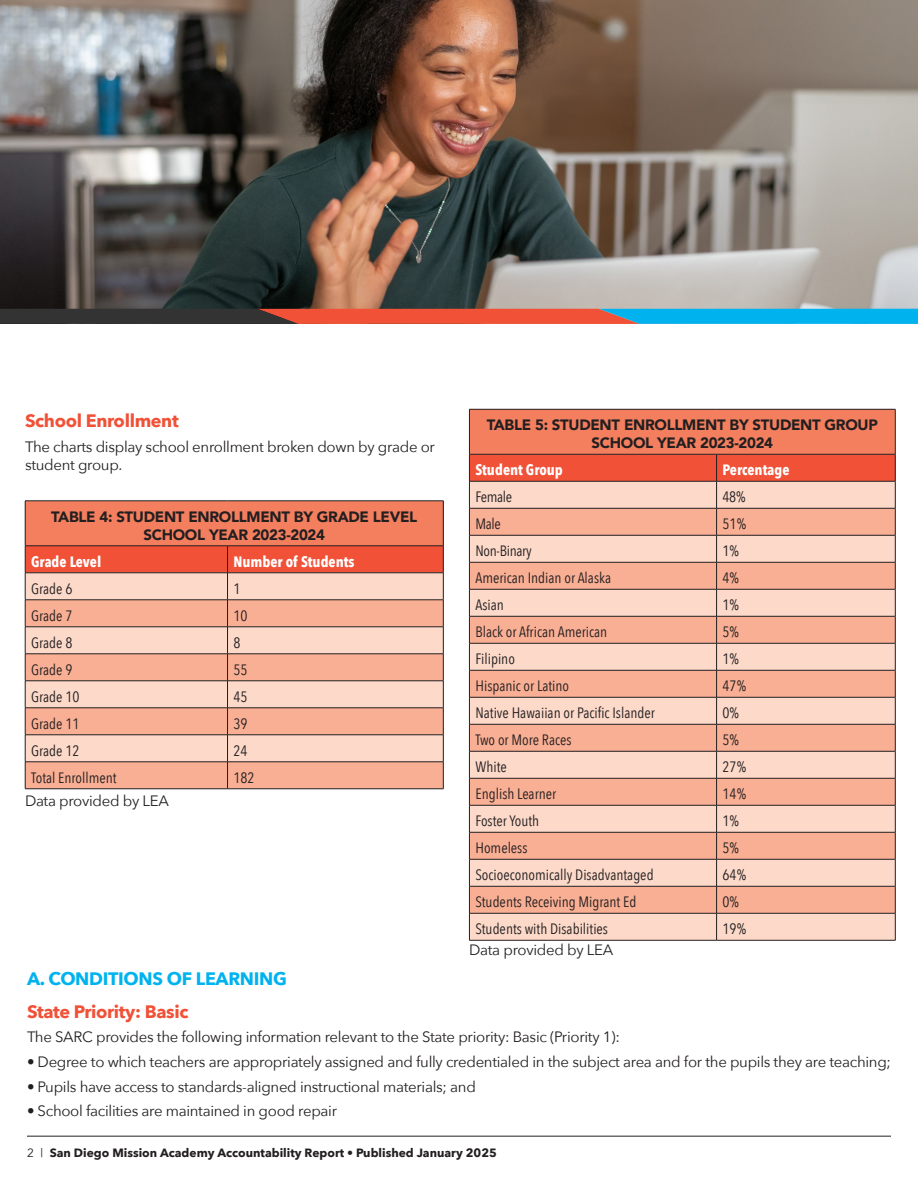
<style>
.page{position:relative;width:918px;height:1188px;background:#fff}
.page>*{position:absolute;margin:0;border:0;box-sizing:border-box;transform-origin:0 0}
.t1{font:700 18px "Avenir Next";letter-spacing:-.02em;color:#f05137}
.t2{font:700 18px "Avenir Next";letter-spacing:-.02em;color:#00b3ef}
.t3{font:15px/18px "Avenir Next";letter-spacing:-.02em;color:#231f20}
.t4{font:15px "Avenir Next Condensed";color:#231f20}
.t5{font:900 15px/18px "Avenir";letter-spacing:-.02em;color:#231f20;text-align:center}
.t6{font:700 15px "Avenir Next Condensed";color:#fff}
.t7{font:15px "Avenir Next Condensed";letter-spacing:-.02em;color:#231f20}
.t8{font:700 12px "Avenir Next";color:#231f20}
.s1{font-family:"Avenir";font-weight:400}
</style>
<div class="page">
<hr style="left:27px;top:1136px;width:864px;height:1px;background:#231f20">
<div style="left:25px;top:501px;width:418px;height:45px;background:#f47f5f"></div>
<hr style="left:25px;top:501px;width:203px;height:1px;background:#231f20">
<hr style="left:25px;top:501px;width:1px;height:45px;background:#231f20">
<hr style="left:228px;top:501px;width:216px;height:1px;background:#231f20">
<hr style="left:443px;top:501px;width:1px;height:45px;background:#231f20">
<svg style="left:25px;top:546px;width:419px;height:243px;background:#efb09b"></svg>
<hr style="left:25px;top:789px;width:203px;height:1px;background:#231f20">
<hr style="left:228px;top:789px;width:216px;height:1px;background:#231f20">
<div style="left:469px;top:409px;width:426px;height:45px;background:#f47f5f"></div>
<hr style="left:469px;top:409px;width:248px;height:1px;background:#231f20">
<hr style="left:469px;top:409px;width:1px;height:45px;background:#231f20">
<hr style="left:717px;top:409px;width:179px;height:1px;background:#231f20">
<hr style="left:895px;top:409px;width:1px;height:45px;background:#231f20">
<svg style="left:469px;top:454px;width:427px;height:486px;background:#f0b7a3"></svg>
<hr style="left:469px;top:940px;width:248px;height:1px;background:#231f20">
<hr style="left:717px;top:940px;width:179px;height:1px;background:#231f20">
<img style="left:0;top:0;width:918px;height:309px">
<svg style="left:0;top:309px;width:918px;height:15px;background:#686771"></svg>
<p class="t1" style="left:25px;top:405px;width:155px">School Enrollment</p>
<p class="t3" style="left:25px;top:437px;width:412px">The charts display school enrollment broken down by grade or student group.</p>
<p class="t5" style="left:51px;top:507px;width:368px">TABLE 4: STUDENT ENROLLMENT BY GRADE LEVEL<br>SCHOOL YEAR 2023-2024</p>
<p class="t6" style="left:31px;top:552px;width:72px">Grade Level</p>
<p class="t6" style="left:234px;top:552px;width:123px">Number of Students</p>
<p class="t4" style="left:31px;top:576px;width:43px">Grade 6</p>
<p class="t4" style="left:234px;top:576px;width:9px">1</p>
<p class="t4" style="left:31px;top:603px;width:43px">Grade 7</p>
<p class="t4" style="left:234px;top:603px;width:16px">10</p>
<p class="t4" style="left:31px;top:630px;width:43px">Grade 8</p>
<p class="t4" style="left:234px;top:630px;width:9px">8</p>
<p class="t4" style="left:31px;top:657px;width:43px">Grade 9</p>
<p class="t4" style="left:234px;top:657px;width:16px">55</p>
<p class="t4" style="left:31px;top:684px;width:50px">Grade 10</p>
<p class="t4" style="left:234px;top:684px;width:16px">45</p>
<p class="t4" style="left:31px;top:711px;width:50px">Grade 11</p>
<p class="t4" style="left:234px;top:711px;width:16px">39</p>
<p class="t4" style="left:31px;top:738px;width:50px">Grade 12</p>
<p class="t4" style="left:234px;top:738px;width:16px">24</p>
<p class="t4" style="left:31px;top:765px;width:87px">Total Enrollment</p>
<p class="t4" style="left:234px;top:765px;width:23px">182</p>
<p class="t3" style="left:25px;top:791px;width:146px">Data provided by LEA</p>
<p class="t5" style="left:487px;top:416px;width:392px">TABLE 5: STUDENT ENROLLMENT BY STUDENT GROUP<br>SCHOOL YEAR 2023-2024</p>
<p class="t6" style="left:475px;top:461px;width:89px">Student Group</p>
<p class="t6" style="left:723px;top:461px;width:68px">Percentage</p>
<p class="t4" style="left:475px;top:484px;width:38px">Female</p>
<p class="t4" style="left:723px;top:484px;width:24px">48%</p>
<p class="t4" style="left:475px;top:511px;width:27px">Male</p>
<p class="t4" style="left:723px;top:511px;width:25px">51%</p>
<p class="t7" style="left:475px;top:538px;width:58px">Non-Binary</p>
<p class="t4" style="left:723px;top:538px;width:18px">1%</p>
<p class="t4" style="left:475px;top:565px;width:137px">American Indian or Alaska</p>
<p class="t4" style="left:723px;top:565px;width:18px">4%</p>
<p class="t4" style="left:475px;top:592px;width:30px">Asian</p>
<p class="t4" style="left:723px;top:592px;width:18px">1%</p>
<p class="t4" style="left:475px;top:619px;width:133px">Black or African American</p>
<p class="t4" style="left:723px;top:619px;width:18px">5%</p>
<p class="t4" style="left:475px;top:646px;width:41px">Filipino</p>
<p class="t4" style="left:723px;top:646px;width:18px">1%</p>
<p class="t4" style="left:475px;top:673px;width:95px">Hispanic or Latino</p>
<p class="t4" style="left:723px;top:673px;width:25px">47%</p>
<p class="t4" style="left:475px;top:700px;width:181px">Native Hawaiian or Pacific Islander</p>
<p class="t4" style="left:723px;top:700px;width:18px">0%</p>
<p class="t4" style="left:475px;top:727px;width:98px">Two or More Races</p>
<p class="t4" style="left:723px;top:727px;width:18px">5%</p>
<p class="t4" style="left:475px;top:754px;width:33px">White</p>
<p class="t4" style="left:723px;top:754px;width:25px">27%</p>
<p class="t4" style="left:475px;top:781px;width:82px">English Learner</p>
<p class="t4" style="left:723px;top:781px;width:25px">14%</p>
<p class="t4" style="left:475px;top:808px;width:65px">Foster Youth</p>
<p class="t4" style="left:723px;top:808px;width:18px">1%</p>
<p class="t4" style="left:475px;top:835px;width:53px">Homeless</p>
<p class="t4" style="left:723px;top:835px;width:18px">5%</p>
<p class="t4" style="left:475px;top:862px;width:180px">Socioeconomically Disadvantaged</p>
<p class="t4" style="left:723px;top:862px;width:25px">64%</p>
<p class="t4" style="left:475px;top:889px;width:162px">Students Receiving Migrant Ed</p>
<p class="t4" style="left:723px;top:889px;width:18px">0%</p>
<p class="t4" style="left:475px;top:916px;width:134px">Students with Disabilities</p>
<p class="t4" style="left:723px;top:916px;width:25px">19%</p>
<p class="t3" style="left:469px;top:941px;width:146px">Data provided by LEA</p>
<p class="t2" style="left:27px;top:963px;width:261px">A. CONDITIONS OF LEARNING</p>
<p class="t1" style="left:27px;top:996px;width:163px">State Priority: Basic</p>
<p class="t3" style="left:27px;top:1027px;width:594px">The SARC provides the following information relevant to the State priority: Basic (Priority 1):</p>
<p class="t3" style="left:27px;top:1052px;width:866px">• Degree to which teachers are appropriately assigned and fully credentialed in the subject area and for the pupils they are teaching;</p>
<p class="t3" style="left:27px;top:1077px;width:450px">• Pupils have access to standards-aligned instructional materials; and</p>
<p class="t3" style="left:27px;top:1101px;width:312px">• School facilities are maintained in good repair</p>
<p class="t8" style="left:27px;top:1142px;width:471px"><span class="s1">2 |</span> San Diego Mission Academy Accountability Report • Published January 2025</p>
</div>
